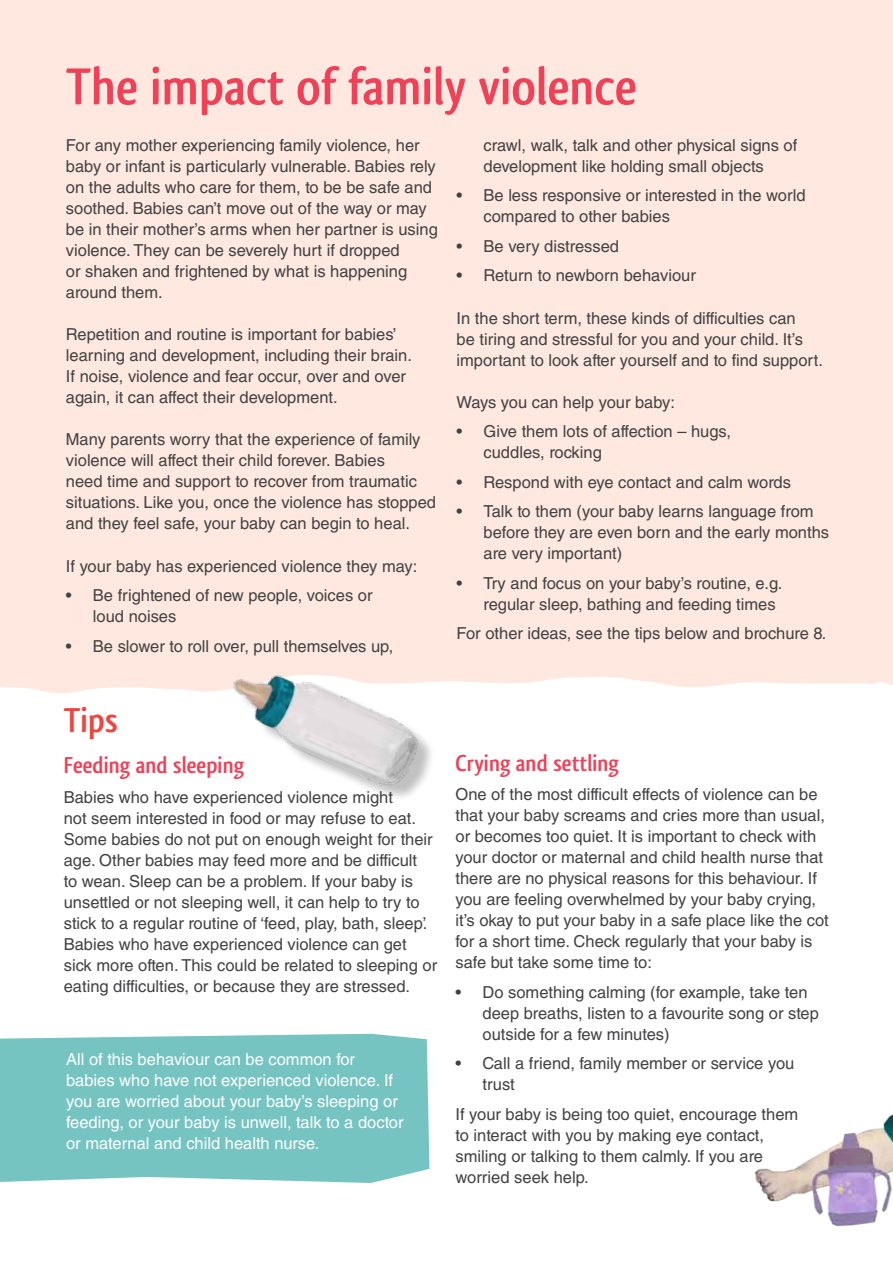
<style>
.page{position:relative;width:893px;height:1263px;background:#fff}
.page>*{position:absolute;margin:0;border:0;box-sizing:border-box;transform-origin:0 0}
.t1{font:700 54px "Qlassik";color:#ef4158}
.t2{font:700 36px "Qlassik";color:#ef4541}
.t3{font:700 24px "Qlassik";color:#ef4158}
.t4{font:16.5px/21px "Helvetica LT Std";color:#414042}
.t5{font:16.5px/21px "Helvetica LT Std";color:#fff}
</style>
<div class="page">
<div style="left:0;top:0;width:893px;height:693px;background:#fee8df"></div>
<div style="left:237px;top:678px;width:198px;height:123px;background:#fff"></div>
<img style="left:214px;top:648px;width:215px;height:149px">
<div style="left:0;top:1034px;width:429px;height:149px;background:#75c4c2"></div>
<img style="left:754px;top:1114px;width:139px;height:112px">
<h1 class="t1" style="left:66px;top:55px;width:572px">The impact of family violence</h1>
<p class="t4" style="left:66px;top:134px;width:373px">For any mother experiencing family violence, her baby or infant is particularly vulnerable. Babies rely on the adults who care for them, to be be safe and soothed. Babies can’t move out of the way or may be in their mother’s arms when her partner is using violence. They can be severely hurt if dropped<br>or shaken and frightened by what is happening around them.</p>
<p class="t4" style="left:66px;top:324px;width:348px">Repetition and routine is important for babies’ learning and development, including their brain.<br>If noise, violence and fear occur, over and over again, it can affect their development.</p>
<p class="t4" style="left:66px;top:429px;width:372px">Many parents worry that the experience of family violence will affect their child forever. Babies<br>need time and support to recover from traumatic situations. Like you, once the violence has stopped and they feel safe, your baby can begin to heal.</p>
<p class="t4" style="left:66px;top:555px;width:353px">If your baby has experienced violence they may:</p>
<p class="t4" style="left:93px;top:585px;width:281px;text-indent:-27px">• Be frightened of new people, voices or loud noises</p>
<p class="t4" style="left:66px;top:635px;width:329px">• Be slower to roll over, pull themselves up,</p>
<p class="t4" style="left:484px;top:135px;width:315px">crawl, walk, talk and other physical signs of development like holding small objects</p>
<p class="t4" style="left:484px;top:185px;width:324px;text-indent:-27px">• Be less responsive or interested in the world compared to other babies</p>
<p class="t4" style="left:457px;top:236px;width:164px">• Be very distressed</p>
<p class="t4" style="left:457px;top:265px;width:241px">• Return to newborn behaviour</p>
<p class="t4" style="left:457px;top:307px;width:368px">In the short term, these kinds of difficulties can<br>be tiring and stressful for you and your child. It’s important to look after yourself and to find support.</p>
<p class="t4" style="left:457px;top:392px;width:220px">Ways you can help your baby:</p>
<p class="t4" style="left:484px;top:421px;width:249px;text-indent:-27px">• Give them lots of affection – hugs, cuddles, rocking</p>
<p class="t4" style="left:457px;top:472px;width:336px">• Respond with eye contact and calm words</p>
<p class="t4" style="left:484px;top:501px;width:347px;text-indent:-27px">• Talk to them (your baby learns language from before they are even born and the early months are very important)</p>
<p class="t4" style="left:484px;top:573px;width:300px;text-indent:-27px">• Try and focus on your baby’s routine, e.g. regular sleep, bathing and feeding times</p>
<p class="t4" style="left:457px;top:623px;width:371px">For other ideas, see the tips below and brochure 8.</p>
<h2 class="t2" style="left:64px;top:699px;width:56px">Tips</h2>
<h3 class="t3" style="left:64px;top:751px;width:182px">Feeding and sleeping</h3>
<p class="t4" style="left:64px;top:786px;width:375px">Babies who have experienced violence might<br>not seem interested in food or may refuse to eat.<br>Some babies do not put on enough weight for their age. Other babies may feed more and be difficult<br>to wean. Sleep can be a problem. If your baby is unsettled or not sleeping well, it can help to try to stick to a regular routine of ‘feed, play, bath, sleep’.<br>Babies who have experienced violence can get sick more often. This could be related to sleeping or eating difficulties, or because they are stressed.</p>
<p class="t5" style="left:66px;top:1048px;width:339px">All of this behaviour can be common for babies who have not experienced violence. If you are worried about your baby’s sleeping or feeding, or your baby is unwell, talk to a doctor or maternal and child health nurse.</p>
<h3 class="t3" style="left:455px;top:749px;width:165px">Crying and settling</h3>
<p class="t4" style="left:455px;top:784px;width:375px">One of the most difficult effects of violence can be that your baby screams and cries more than usual, or becomes too quiet. It is important to check with your doctor or maternal and child health nurse that there are no physical reasons for this behaviour. If you are feeling overwhelmed by your baby crying, it’s okay to put your baby in a safe place like the cot for a short time. Check regularly that your baby is safe but take some time to:</p>
<p class="t4" style="left:482px;top:981px;width:338px;text-indent:-27px">• Do something calming (for example, take ten deep breaths, listen to a favourite song or step outside for a few minutes)</p>
<p class="t4" style="left:482px;top:1053px;width:313px;text-indent:-27px">• Call a friend, family member or service you trust</p>
<p class="t4" style="left:455px;top:1103px;width:344px">If your baby is being too quiet, encourage them to interact with you by making eye contact, smiling or talking to them calmly. If you are worried seek help.</p>
</div>
